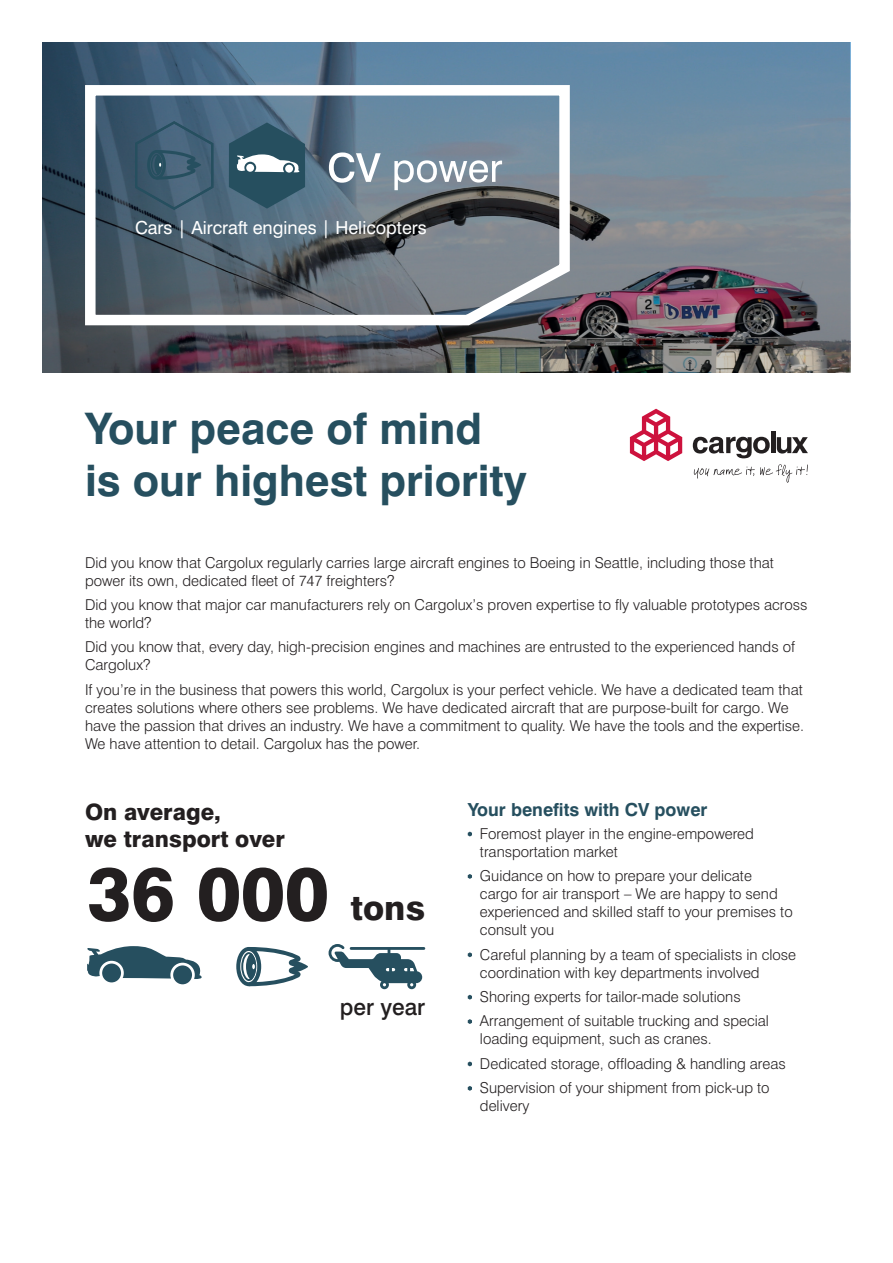
<style>
.page{position:relative;width:893px;height:1263px;background:#fff}
.page>*{position:absolute;margin:0;border:0;box-sizing:border-box;transform-origin:0 0}
.t1{font:800 74.55px "Swiss 721 BT";color:#231f20}
.t2{font:700 43.5px/52.2px "Swiss 721 BT";color:#264f5f}
.t3{font:800 22.65px/27.2px "Swiss 721 BT";color:#231f20}
.t4{font:500 22.65px "Swiss 721 BT";color:#231f20}
.t5{font:18px "Swiss 721 BT";color:#fff}
.t6{font:700 18px "Swiss 721 BT";color:#264f5f}
.t7{font:300 15px/18px "Swiss 721 BT";color:#231f20}
.s1{font-size:33.9px}
</style>
<div class="page">
<img style="left:43px;top:43px;width:807px;height:330px">
<svg style="left:80px;top:80px;width:499px;height:251px"></svg>
<svg style="left:630px;top:409px;width:52px;height:52px"></svg>
<svg style="left:693px;top:437px;width:77px;height:21px"></svg>
<hr style="left:771px;top:432px;width:4px;height:21px;background:#231f20">
<svg style="left:777px;top:437px;width:31px;height:16px"></svg>
<svg style="left:694px;top:464px;width:114px;height:19px"></svg>
<svg style="left:329px;top:152px;width:52px;height:31px"></svg>
<svg style="left:394px;top:160px;width:108px;height:30px"></svg>
<svg style="left:468px;top:831px;width:4px;height:5px"></svg>
<svg style="left:468px;top:874px;width:4px;height:5px"></svg>
<svg style="left:468px;top:952px;width:4px;height:5px"></svg>
<svg style="left:468px;top:995px;width:4px;height:5px"></svg>
<svg style="left:468px;top:1019px;width:4px;height:5px"></svg>
<svg style="left:468px;top:1061px;width:4px;height:5px"></svg>
<svg style="left:468px;top:1086px;width:4px;height:5px"></svg>
<svg style="left:87px;top:946px;width:115px;height:33px"></svg>
<div style="left:101px;top:962px;width:21px;height:22px;background:#264f5f;border-radius:50%"></div>
<div style="left:99px;top:961px;width:25px;height:24px;border:3px solid #fff;border-radius:50%"></div>
<div style="left:172px;top:964px;width:21px;height:22px;background:#264f5f;border-radius:50%"></div>
<div style="left:170px;top:963px;width:25px;height:24px;border:3px solid #fff;border-radius:50%"></div>
<svg style="left:236px;top:947px;width:72px;height:39px"></svg>
<svg style="left:329px;top:944px;width:96px;height:45px"></svg>
<svg style="left:135px;top:121px;width:78px;height:89px"></svg>
<svg style="left:229px;top:122px;width:76px;height:87px"></svg>
<p class="t5" style="left:135px;top:216px;width:293px">Cars | Aircraft engines | Helicopters</p>
<h2 class="t2" style="left:85px;top:402px;width:443px">Your peace of mind is our highest priority</h2>
<p class="t7" style="left:85px;top:553px;width:690px">Did you know that Cargolux regularly carries large aircraft engines to Boeing in Seattle, including those that power its own, dedicated fleet of 747 freighters?</p>
<p class="t7" style="left:85px;top:595px;width:724px">Did you know that major car manufacturers rely on Cargolux’s proven expertise to fly valuable prototypes across the world?</p>
<p class="t7" style="left:85px;top:638px;width:711px">Did you know that, every day, high-precision engines and machines are entrusted to the experienced hands of<br>Cargolux?</p>
<p class="t7" style="left:85px;top:680px;width:721px">If you’re in the business that powers this world, Cargolux is your perfect vehicle. We have a dedicated team that creates solutions where others see problems. We have dedicated aircraft that are purpose-built for cargo. We have the passion that drives an industry. We have a commitment to quality. We have the tools and the expertise.<br>We have attention to detail. Cargolux has the power.</p>
<h3 class="t3" style="left:85px;top:798px;width:201px">On average,<br>we transport over</h3>
<h1 class="t1" style="left:87px;top:848px;width:340px">36 000 <span class="s1">tons</span></h1>
<h3 class="t4" style="left:340px;top:993px;width:87px">per year</h3>
<p class="t6" style="left:468px;top:799px;width:241px">Your benefits with CV power</p>
<p class="t7" style="left:480px;top:824px;width:275px">Foremost player in the engine-empowered transportation market</p>
<p class="t7" style="left:480px;top:867px;width:314px">Guidance on how to prepare your delicate cargo for air transport – We are happy to send experienced and skilled staff to your premises to consult you</p>
<p class="t7" style="left:480px;top:945px;width:318px">Careful planning by a team of specialists in close coordination with key departments involved</p>
<p class="t7" style="left:480px;top:984px;width:290px;line-height:24.5px">Shoring experts for tailor-made solutions<br>Arrangement of suitable trucking and special</p>
<p class="t7" style="left:480px;top:1027px;width:307px;line-height:24.5px">loading equipment, such as cranes.<br>Dedicated storage, offloading &amp; handling areas<br>Supervision of your shipment from pick-up to</p>
<p class="t7" style="left:480px;top:1097px;width:51px">delivery</p>
</div>
